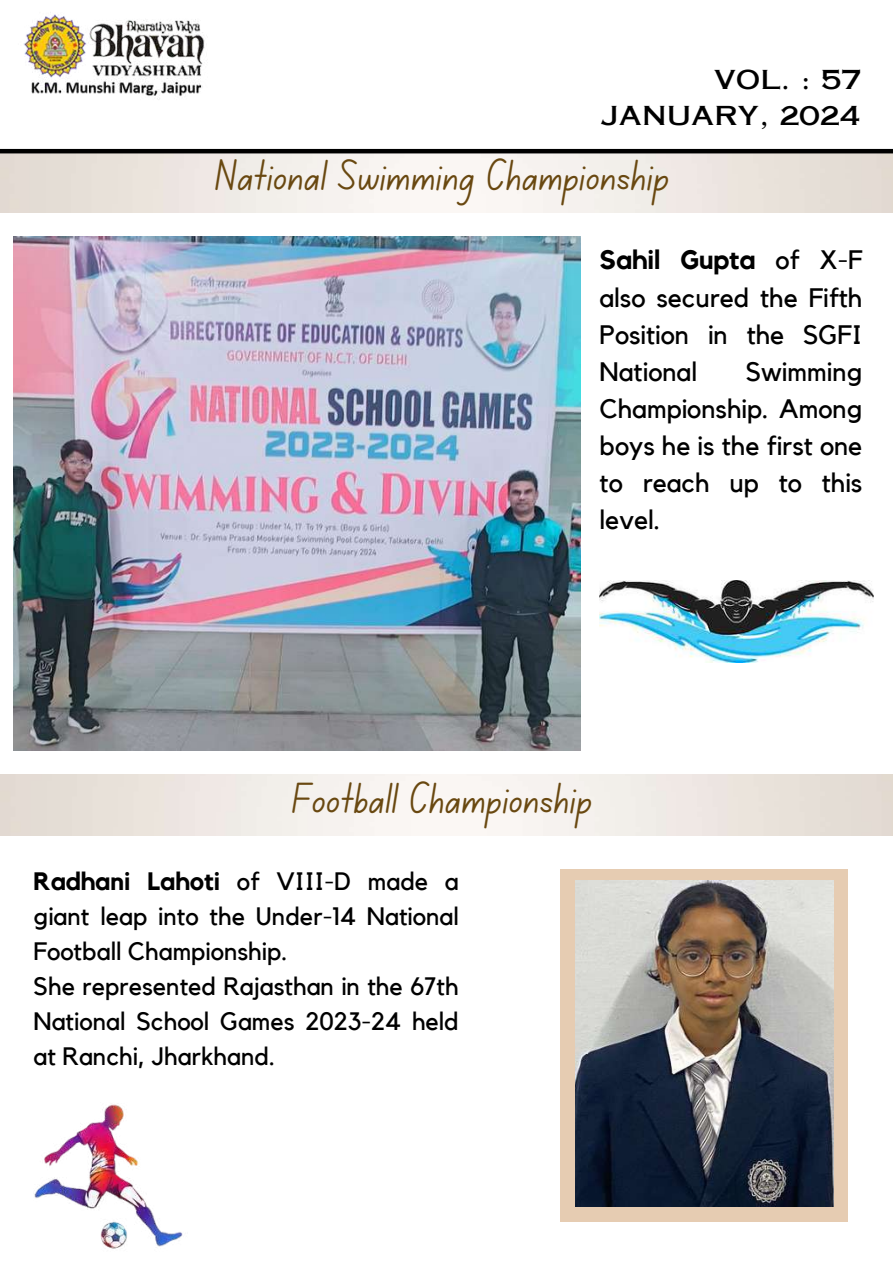
<style>
.page{position:relative;width:893px;height:1264px;background:#fff}
.page>*{position:absolute;margin:0;border:0;box-sizing:border-box;transform-origin:0 0}
.t1{font:44.1px "Canva School Font";color:#694810}
.t2{font:26.55px/37.2px "Kollektif";color:#000;text-align:justify}
.t3{font:25.95px "Copperplate Gothic LT Pro 31 AB";color:#000}
.t4{font:25.05px/34.8px "Kollektif";color:#000}
.s1{font-weight:700}
</style>
<div class="page">
<img style="left:24px;top:12px;width:181px;height:88px">
<hr style="left:0;top:149px;width:892px;height:4px;background:#000">
<img style="left:13px;top:237px;width:567px;height:513px">
<img style="left:599px;top:581px;width:274px;height:81px">
<img style="left:34px;top:1104px;width:149px;height:145px">
<div style="left:560px;top:869px;width:288px;height:353px;background:#e6ccb2"></div>
<img style="left:575px;top:880px;width:258px;height:326px">
<p class="t3" style="left:714px;top:70px;width:149px">VOL. : 57</p>
<p class="t3" style="left:601px;top:106px;width:260px">JANUARY, 2024</p>
<h1 class="t1" style="left:215px;top:156px;width:455px">National Swimming Championship</h1>
<p class="t2" style="left:599px;top:242px;width:264px"><span class="s1">Sahil Gupta</span> of X-F also secured the Fifth Position in the SGFI National</p>
<p class="t2" style="left:599px;top:354px;width:264px;text-indent:146px">Swimming Championship. Among boys he is the first one to reach up to this level.</p>
<h1 class="t1" style="left:292px;top:779px;width:301px">Football Championship</h1>
<p class="t4" style="left:33px;top:865px;width:427px"><span class="s1">Radhani Lahoti</span> of VIII-D made a giant leap into the Under-14 National<br>Football Championship.<br>She represented Rajasthan in the 67th<br>National School Games 2023-24 held at Ranchi, Jharkhand.</p>
</div>
